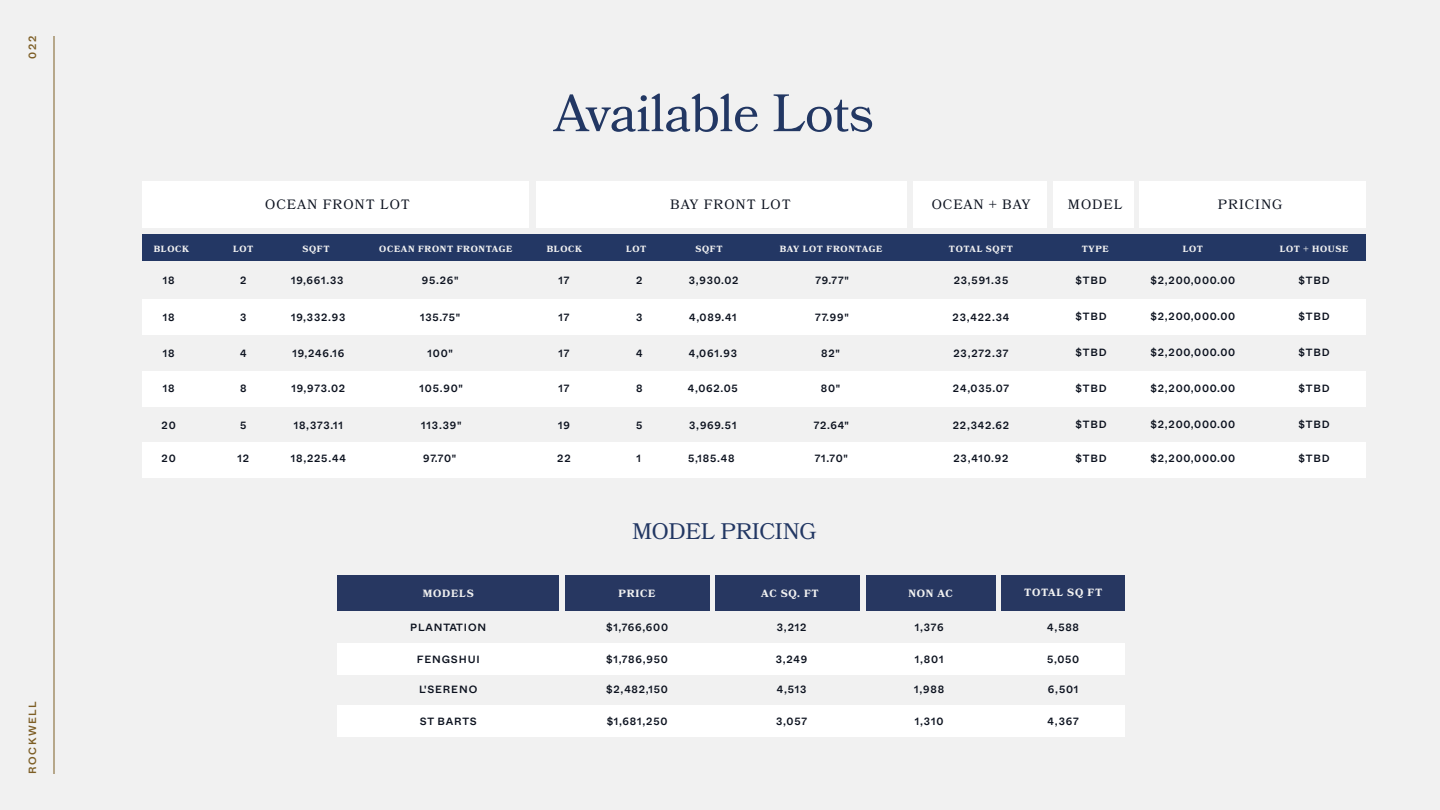
<style>
.page{position:relative;width:1440px;height:810px;background:#f1f1f1}
.page>*{position:absolute;margin:0;border:0;box-sizing:border-box;transform-origin:0 0}
.t1{font:52.5px "Bookmania";letter-spacing:-.01em;color:#223763}
.t2{font:22.5px "Bookmania";letter-spacing:-.01em;color:#223763}
.t3{font:13.5px "Bookmania";letter-spacing:.075em;color:#0c121f}
.t4{font:500 10.5px "Whyte";letter-spacing:.075em;color:#0c121f}
.t5{font:700 10.5px "Bookmania";letter-spacing:.075em;color:#f1f1f1}
.t6{font:500 10.5px "Whyte";letter-spacing:.15em;color:#7d5e25}
.t7{font:700 10.5px "Bookmania";letter-spacing:.075em;color:#eee}
.t8{font:700 9px "Bookmania";letter-spacing:.075em;color:#f1f1f1}
</style>
<div class="page">
<div style="left:537px;top:181px;width:370px;height:46px;background:#fff"></div>
<div style="left:913px;top:181px;width:134px;height:46px;background:#fff"></div>
<div style="left:1053px;top:181px;width:80px;height:46px;background:#fff"></div>
<div style="left:1139px;top:181px;width:227px;height:46px;background:#fff"></div>
<div style="left:142px;top:181px;width:388px;height:46px;background:#fff"></div>
<div style="left:338px;top:575px;width:221px;height:36px;background:#273761"></div>
<div style="left:338px;top:644px;width:787px;height:31px;background:#fff"></div>
<div style="left:338px;top:705px;width:787px;height:31px;background:#fff"></div>
<div style="left:565px;top:575px;width:145px;height:36px;background:#273761"></div>
<div style="left:716px;top:575px;width:144px;height:36px;background:#273761"></div>
<div style="left:866px;top:575px;width:130px;height:36px;background:#273761"></div>
<div style="left:1002px;top:575px;width:123px;height:36px;background:#273761"></div>
<div style="left:142px;top:299px;width:1224px;height:36px;background:#fff"></div>
<div style="left:142px;top:371px;width:1224px;height:36px;background:#fff"></div>
<div style="left:142px;top:442px;width:1224px;height:36px;background:#fff"></div>
<div style="left:142px;top:234px;width:1224px;height:27px;background:#233764"></div>
<hr style="left:54px;top:36px;width:1px;height:738px;background:#7d5e25">
<p class="t6" style="left:24px;top:59px;width:24px;rotate:-90deg">022</p>
<p class="t6" style="left:24px;top:774px;width:74px;rotate:-90deg">ROCKWELL</p>
<p class="t3" style="left:265px;top:196px;width:146px">OCEAN FRONT LOT</p>
<h1 class="t1" style="left:554px;top:82px;width:321px">Available Lots</h1>
<p class="t3" style="left:670px;top:196px;width:122px">BAY FRONT LOT</p>
<p class="t3" style="left:932px;top:196px;width:100px">OCEAN + BAY</p>
<p class="t3" style="left:1068px;top:196px;width:56px">MODEL</p>
<p class="t3" style="left:1218px;top:196px;width:66px">PRICING</p>
<p class="t8" style="left:154px;top:243px;width:37px">BLOCK</p>
<p class="t8" style="left:379px;top:243px;width:135px">OCEAN FRONT FRONTAGE</p>
<p class="t8" style="left:547px;top:243px;width:37px">BLOCK</p>
<p class="t8" style="left:780px;top:243px;width:104px">BAY LOT FRONTAGE</p>
<p class="t4" style="left:163px;top:273px;width:13px">18</p>
<p class="t4" style="left:240px;top:273px;width:8px">2</p>
<p class="t4" style="left:291px;top:273px;width:54px">19,661.33</p>
<p class="t4" style="left:422px;top:273px;width:38px">95.26"</p>
<p class="t4" style="left:559px;top:273px;width:12px">17</p>
<p class="t4" style="left:636px;top:273px;width:8px">2</p>
<p class="t4" style="left:689px;top:273px;width:51px">3,930.02</p>
<p class="t4" style="left:815px;top:273px;width:35px">79.77"</p>
<p class="t4" style="left:954px;top:273px;width:56px">23,591.35</p>
<p class="t4" style="left:1150px;top:273px;width:86px">$2,200,000.00</p>
<p class="t4" style="left:1150px;top:309px;width:86px">$2,200,000.00</p>
<p class="t4" style="left:1150px;top:345px;width:86px">$2,200,000.00</p>
<p class="t4" style="left:1150px;top:380px;width:86px">$2,200,000.00</p>
<p class="t4" style="left:1150px;top:417px;width:86px">$2,200,000.00</p>
<p class="t4" style="left:1150px;top:450px;width:86px">$2,200,000.00</p>
<p class="t8" style="left:233px;top:243px;width:22px">LOT</p>
<p class="t8" style="left:302px;top:243px;width:29px">SQFT</p>
<p class="t8" style="left:626px;top:243px;width:22px">LOT</p>
<p class="t8" style="left:695px;top:243px;width:29px">SQFT</p>
<p class="t8" style="left:949px;top:243px;width:66px">TOTAL SQFT</p>
<p class="t8" style="left:1082px;top:243px;width:28px">TYPE</p>
<p class="t8" style="left:1183px;top:243px;width:22px">LOT</p>
<p class="t8" style="left:1280px;top:243px;width:70px">LOT + HOUSE</p>
<p class="t4" style="left:1076px;top:273px;width:33px">$TBD</p>
<p class="t4" style="left:1299px;top:273px;width:33px">$TBD</p>
<p class="t4" style="left:1076px;top:309px;width:33px">$TBD</p>
<p class="t4" style="left:1299px;top:309px;width:33px">$TBD</p>
<p class="t4" style="left:1076px;top:345px;width:33px">$TBD</p>
<p class="t4" style="left:1299px;top:345px;width:33px">$TBD</p>
<p class="t4" style="left:1076px;top:380px;width:33px">$TBD</p>
<p class="t4" style="left:1299px;top:380px;width:33px">$TBD</p>
<p class="t4" style="left:1076px;top:417px;width:33px">$TBD</p>
<p class="t4" style="left:1299px;top:417px;width:33px">$TBD</p>
<p class="t4" style="left:1076px;top:450px;width:33px">$TBD</p>
<p class="t4" style="left:1299px;top:450px;width:33px">$TBD</p>
<p class="t4" style="left:953px;top:309px;width:58px">23,422.34</p>
<p class="t4" style="left:954px;top:345px;width:56px">23,272.37</p>
<p class="t4" style="left:953px;top:380px;width:58px">24,035.07</p>
<p class="t4" style="left:953px;top:417px;width:58px">22,342.62</p>
<p class="t4" style="left:954px;top:450px;width:56px">23,410.92</p>
<p class="t4" style="left:815px;top:309px;width:35px">77.99"</p>
<p class="t4" style="left:821px;top:345px;width:20px">82"</p>
<p class="t4" style="left:821px;top:380px;width:21px">80"</p>
<p class="t4" style="left:814px;top:417px;width:37px">72.64"</p>
<p class="t4" style="left:815px;top:450px;width:35px">71.70"</p>
<p class="t4" style="left:689px;top:309px;width:49px">4,089.41</p>
<p class="t4" style="left:689px;top:345px;width:50px">4,061.93</p>
<p class="t4" style="left:688px;top:380px;width:52px">4,062.05</p>
<p class="t4" style="left:689px;top:417px;width:49px">3,969.51</p>
<p class="t4" style="left:688px;top:450px;width:48px">5,185.48</p>
<p class="t4" style="left:636px;top:309px;width:8px">3</p>
<p class="t4" style="left:636px;top:345px;width:8px">4</p>
<p class="t4" style="left:636px;top:380px;width:8px">8</p>
<p class="t4" style="left:636px;top:417px;width:8px">5</p>
<p class="t4" style="left:636px;top:450px;width:6px">1</p>
<p class="t4" style="left:420px;top:309px;width:42px">135.75"</p>
<p class="t4" style="left:428px;top:345px;width:27px">100"</p>
<p class="t4" style="left:420px;top:380px;width:45px">105.90"</p>
<p class="t4" style="left:421px;top:417px;width:42px">113.39"</p>
<p class="t4" style="left:423px;top:450px;width:35px">97.70"</p>
<p class="t4" style="left:291px;top:309px;width:56px">19,332.93</p>
<p class="t4" style="left:292px;top:345px;width:53px">19,246.16</p>
<p class="t4" style="left:291px;top:380px;width:55px">19,973.02</p>
<p class="t4" style="left:294px;top:417px;width:51px">18,373.11</p>
<p class="t4" style="left:291px;top:450px;width:57px">18,225.44</p>
<p class="t4" style="left:240px;top:309px;width:8px">3</p>
<p class="t4" style="left:240px;top:345px;width:8px">4</p>
<p class="t4" style="left:240px;top:380px;width:8px">8</p>
<p class="t4" style="left:240px;top:417px;width:8px">5</p>
<p class="t4" style="left:238px;top:450px;width:13px">12</p>
<p class="t4" style="left:163px;top:309px;width:13px">18</p>
<p class="t4" style="left:163px;top:345px;width:13px">18</p>
<p class="t4" style="left:163px;top:380px;width:13px">18</p>
<p class="t4" style="left:162px;top:417px;width:16px">20</p>
<p class="t4" style="left:162px;top:450px;width:16px">20</p>
<p class="t4" style="left:559px;top:309px;width:12px">17</p>
<p class="t4" style="left:559px;top:345px;width:12px">17</p>
<p class="t4" style="left:559px;top:380px;width:12px">17</p>
<p class="t4" style="left:558px;top:417px;width:13px">19</p>
<p class="t4" style="left:557px;top:450px;width:15px">22</p>
<h2 class="t2" style="left:632px;top:518px;width:186px">MODEL PRICING</h2>
<p class="t7" style="left:423px;top:588px;width:52px">MODELS</p>
<p class="t5" style="left:619px;top:588px;width:39px">PRICE</p>
<p class="t5" style="left:761px;top:588px;width:59px">AC SQ. FT</p>
<p class="t5" style="left:908px;top:588px;width:46px">NON AC</p>
<p class="t5" style="left:1024px;top:586px;width:80px">TOTAL SQ FT</p>
<p class="t4" style="left:410px;top:619px;width:77px">PLANTATION</p>
<p class="t4" style="left:606px;top:619px;width:64px">$1,766,600</p>
<p class="t4" style="left:777px;top:619px;width:31px">3,212</p>
<p class="t4" style="left:915px;top:619px;width:30px">1,376</p>
<p class="t4" style="left:1047px;top:619px;width:33px">4,588</p>
<p class="t4" style="left:1047px;top:651px;width:34px">5,050</p>
<p class="t4" style="left:1048px;top:681px;width:32px">6,501</p>
<p class="t4" style="left:1048px;top:713px;width:33px">4,367</p>
<p class="t4" style="left:606px;top:651px;width:63px">$1,786,950</p>
<p class="t4" style="left:606px;top:681px;width:63px">$2,482,150</p>
<p class="t4" style="left:607px;top:713px;width:62px">$1,681,250</p>
<p class="t4" style="left:417px;top:651px;width:65px">FENGSHUI</p>
<p class="t4" style="left:419px;top:681px;width:60px">L'SERENO</p>
<p class="t4" style="left:420px;top:713px;width:58px">ST BARTS</p>
<p class="t4" style="left:776px;top:651px;width:33px">3,249</p>
<p class="t4" style="left:777px;top:681px;width:31px">4,513</p>
<p class="t4" style="left:776px;top:713px;width:32px">3,057</p>
<p class="t4" style="left:915px;top:651px;width:30px">1,801</p>
<p class="t4" style="left:914px;top:681px;width:32px">1,988</p>
<p class="t4" style="left:915px;top:713px;width:30px">1,310</p>
</div>
